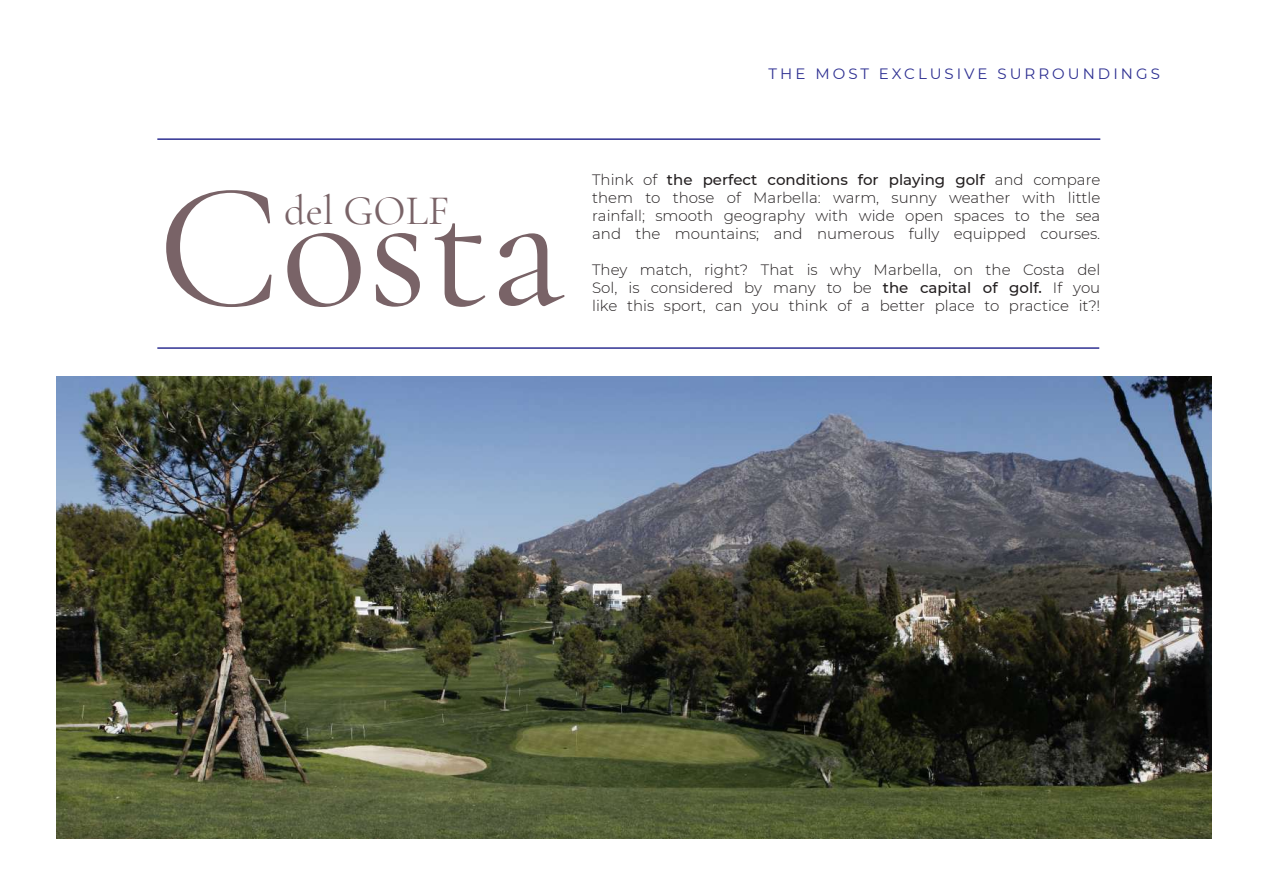
<style>
.page{position:relative;width:1263px;height:893px;background:#fff}
.page>*{position:absolute;margin:0;border:0;box-sizing:border-box;transform-origin:0 0}
.t1{font:180px "Cormorant Garamond";color:#796367}
.t2{font:42px "Cormorant Garamond";color:#796367}
.t3{font:300 15px/18px "Montserrat";color:#231f20;text-align:justify}
.t4{font:15px "Montserrat";letter-spacing:.2em;color:#2e3092}
.s1{font-weight:500}
</style>
<div class="page">
<img style="left:56px;top:376px;width:1155px;height:463px">
<hr style="left:157px;top:138px;width:943px;height:2px;background:#2e3092">
<hr style="left:157px;top:347px;width:942px;height:2px;background:#2e3092">
<p class="t4" style="left:769px;top:63px;width:393px">THE MOST EXCLUSIVE SURROUNDINGS</p>
<h1 class="t1" style="left:157px;top:138px;width:408px">Costa</h1>
<h2 class="t2" style="left:284px;top:185px;width:167px">del GOLF</h2>
<p class="t3" style="left:592px;top:170px;width:510px">Think of <span class="s1">the perfect conditions for playing golf</span> and compare them to those of Marbella: warm, sunny weather with little rainfall; smooth geography with wide open spaces to the sea and the mountains; and numerous fully equipped courses.</p>
<p class="t3" style="left:592px;top:260px;width:510px">They match, right? That is why Marbella, on the Costa del<br>Sol, is considered by many to be <span class="s1">the capital of golf.</span> If you</p>
<p class="t3" style="left:592px;top:296px;width:510px">like this sport, can you think of a better place to practice it?!</p>
</div>
